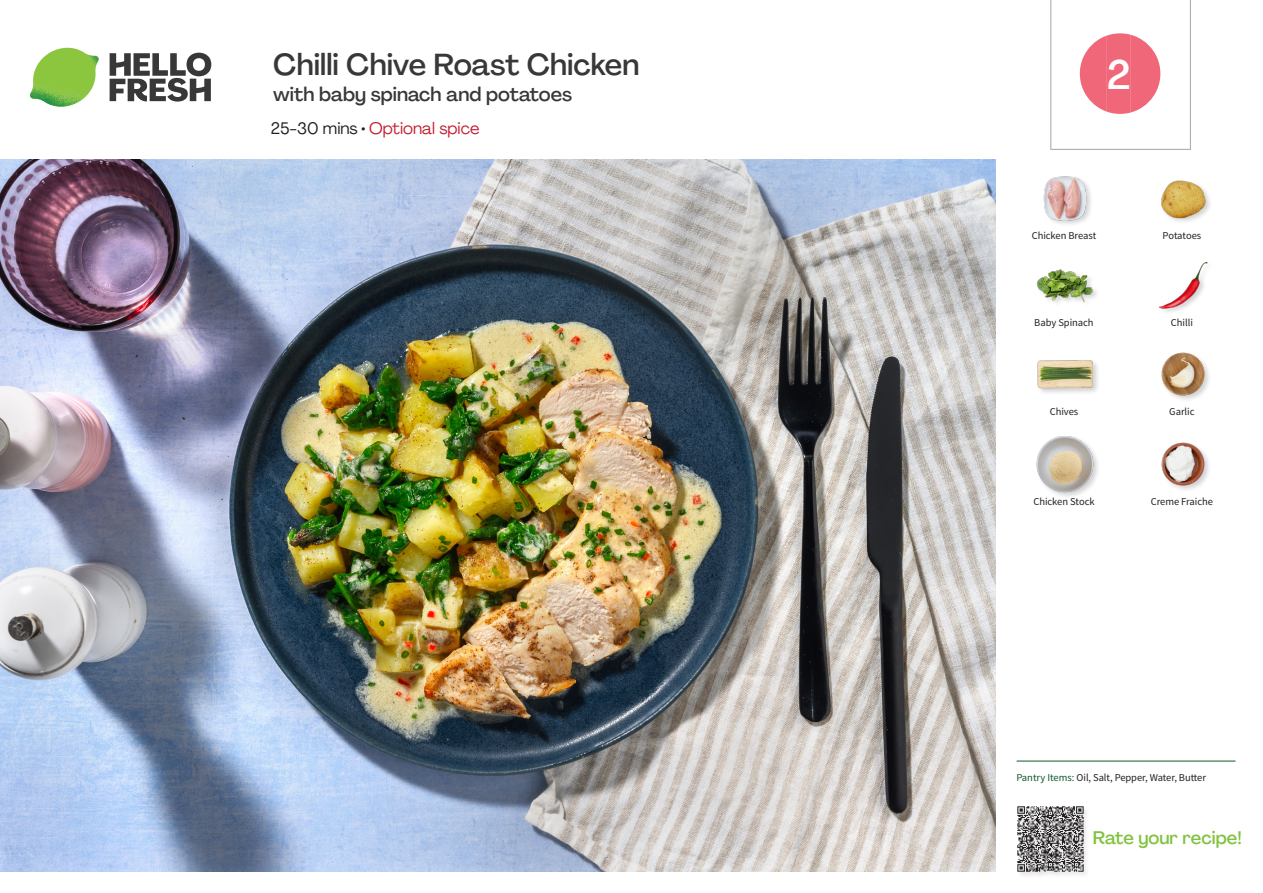
<style>
.page{position:relative;width:1263px;height:893px;background:#fff}
.page>*{position:absolute;margin:0;border:0;box-sizing:border-box;transform-origin:0 0}
._24_Recipe_Nr_Bag{font:500 40.5px "Agrandir";color:#fff}
._15_Titel_UK{font:500 30px "Agrandir";letter-spacing:-.005em;color:#383839}
._15_Titel_UK-2{font:500 19.5px "Agrandir";color:#383839}
.t1{font:500 18px "Agrandir";color:#81c340}
._02_Box_Type{font:16.5px "Agrandir";color:#c31f31}
._18_FRONT_ingredients_UK{font:10.5px "Source Sans Pro";letter-spacing:-.005em;color:#231f20}
.t2{font:10.5px "Source Sans Variable";letter-spacing:-.005em;color:#231f20}
.s1{color:#231f20}
.s2{font-family:"Source Sans Pro";color:#0e572c}
</style>
<div class="page">
<svg style="left:110px;top:53px;width:101px;height:49px"></svg>
<img style="left:30px;top:48px;width:69px;height:59px">
<img style="left:0;top:159px;width:995px;height:713px">
<hr style="left:1016px;top:761px;width:219px;height:1px;background:#0e572c">
<div style="left:1016px;top:805px;width:74px;height:74px;background:#fafafa"></div>
<img style="left:1017px;top:806px;width:69px;height:69px">
<img style="left:1161px;top:180px;width:49px;height:42px">
<img style="left:1043px;top:176px;width:48px;height:48px">
<img style="left:1159px;top:261px;width:49px;height:51px">
<div style="left:1036px;top:268px;width:64px;height:41px;background:#231f20;opacity:.2"></div>
<img style="left:1036px;top:268px;width:58px;height:41px">
<img style="left:1161px;top:352px;width:48px;height:48px">
<div style="left:1037px;top:359px;width:63px;height:37px;background:#231f20;opacity:.2"></div>
<img style="left:1037px;top:359px;width:57px;height:37px">
<img style="left:1161px;top:442px;width:48px;height:48px">
<div style="left:1035px;top:435px;width:66px;height:64px;background:#231f20;opacity:.2"></div>
<img style="left:1036px;top:435px;width:58px;height:58px">
<svg style="left:1050px;top:0;width:141px;height:150px"></svg>
<p class="_15_Titel_UK" style="left:273px;top:46px;width:368px">Chilli Chive Roast Chicken</p>
<p class="_15_Titel_UK-2" style="left:273px;top:82px;width:300px">with baby spinach and potatoes</p>
<p class="_02_Box_Type" style="left:271px;top:118px;width:211px"><span class="s1">25-30 mins •</span> Optional spice</p>
<p class="_24_Recipe_Nr_Bag" style="left:1107px;top:50px;width:25px">2</p>
<p class="_18_FRONT_ingredients_UK" style="left:1032px;top:229px;width:66px">Chicken Breast</p>
<p class="_18_FRONT_ingredients_UK" style="left:1162px;top:229px;width:40px">Potatoes</p>
<p class="_18_FRONT_ingredients_UK" style="left:1034px;top:316px;width:61px">Baby Spinach</p>
<p class="_18_FRONT_ingredients_UK" style="left:1171px;top:316px;width:23px">Chilli</p>
<p class="_18_FRONT_ingredients_UK" style="left:1050px;top:405px;width:30px">Chives</p>
<p class="_18_FRONT_ingredients_UK" style="left:1169px;top:405px;width:27px">Garlic</p>
<p class="_18_FRONT_ingredients_UK" style="left:1033px;top:495px;width:63px">Chicken Stock</p>
<p class="_18_FRONT_ingredients_UK" style="left:1151px;top:495px;width:64px">Creme Fraiche</p>
<p class="t2" style="left:1016px;top:771px;width:191px"><span class="s2">Pantry Items:</span> Oil, Salt, Pepper, Water, Butter</p>
<h3 class="t1" style="left:1093px;top:827px;width:150px">Rate your recipe!</h3>
</div>
